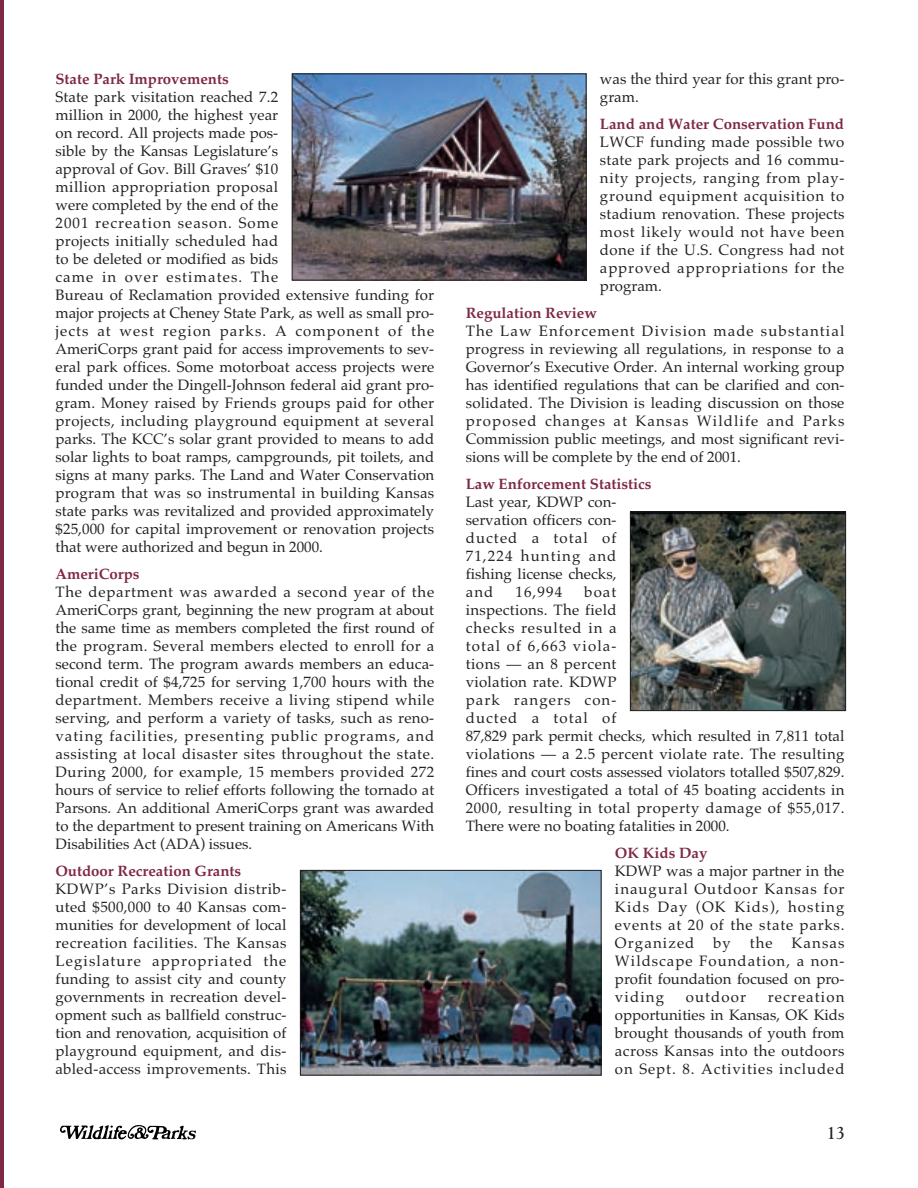
<style>
.page{position:relative;width:918px;height:1188px;background:#fff}
.page>*{position:absolute;margin:0;border:0;box-sizing:border-box;transform-origin:0 0}
.t1{font:18px "Goudy Light DTC";color:#231f20}
.t2{font:15px/18px "Palatino";letter-spacing:.01em;color:#231f20;text-align:justify}
.t3{font:700 15px "Palatino";color:#7e2846}
.t4{font:15px "Palatino";letter-spacing:.075em;color:#231f20}
</style>
<div class="page">
<hr style="left:0;top:0;width:4px;height:1188px;background:#7e2846">
<svg style="left:60px;top:1125px;width:136px;height:15px"></svg>
<img style="left:294px;top:76px;width:290px;height:202px">
<div style="left:292px;top:74px;width:294px;height:206px;border:1px solid #231f20"></div>
<img style="left:632px;top:514px;width:212px;height:195px">
<div style="left:630px;top:512px;width:216px;height:199px;border:1px solid #231f20"></div>
<img style="left:302px;top:872px;width:298px;height:202px">
<div style="left:300px;top:870px;width:302px;height:206px;border:1px solid #231f20"></div>
<p class="t3" style="left:55px;top:74px;width:175px">State Park Improvements</p>
<p class="t2" style="left:55px;top:90px;width:380px;text-align:left">State park visitation reached 7.2<br>million in 2000, the highest year<br>on record. All projects made pos-<br>sible by the Kansas Legislature’s<br>approval of Gov. Bill Graves’ $10<br>million appropriation proposal<br>were completed by the end of the<br>2001 recreation season. Some<br>projects initially scheduled had<br>to be deleted or modified as bids<br>came in over estimates. The<br>Bureau of Reclamation provided extensive funding for major projects at Cheney State Park, as well as small pro&shy;jects at west region parks. A component of the AmeriCorps grant paid for access improvements to sev&shy;eral park offices. Some motorboat access projects were funded under the Dingell-Johnson federal aid grant pro&shy;gram. Money raised by Friends groups paid for other projects, including playground equipment at several parks. The KCC’s solar grant provided to means to add solar lights to boat ramps, campgrounds, pit toilets, and signs at many parks. The Land and Water Conservation program that was so instrumental in building Kansas state parks was revitalized and provided approximately $25,000 for capital improvement or renovation projects that were authorized and begun in 2000.</p>
<p class="t3" style="left:55px;top:569px;width:86px">AmeriCorps</p>
<p class="t2" style="left:55px;top:585px;width:380px">The department was awarded a second year of the AmeriCorps grant, beginning the new program at about the same time as members completed the first round of the program. Several members elected to enroll for a second term. The program awards members an educa&shy;tional credit of $4,725 for serving 1,700 hours with the department. Members receive a living stipend while serving, and perform a variety of tasks, such as reno&shy;vating facilities, presenting public programs, and assisting at local disaster sites throughout the state.<br>During 2000, for example, 15 members provided 272 hours of service to relief efforts following the tornado at Parsons. An additional AmeriCorps grant was awarded to the department to present training on Americans With Disabilities Act (ADA) issues.</p>
<p class="t3" style="left:55px;top:866px;width:187px">Outdoor Recreation Grants</p>
<p class="t2" style="left:55px;top:882px;width:233px">KDWP’s Parks Division distrib&shy;uted $500,000 to 40 Kansas com&shy;munities for development of local recreation facilities. The Kansas Legislature appropriated the funding to assist city and county governments in recreation devel&shy;opment such as ballfield construc&shy;tion and renovation, acquisition of playground equipment, and dis&shy;abled-access improvements. This</p>
<p class="t2" style="left:600px;top:72px;width:246px">was the third year for this grant pro&shy;gram.</p>
<p class="t3" style="left:600px;top:119px;width:246px">Land and Water Conservation Fund</p>
<p class="t2" style="left:600px;top:135px;width:246px">LWCF funding made possible two state park projects and 16 commu&shy;nity projects, ranging from play&shy;ground equipment acquisition to stadium renovation. These projects most likely would not have been done if the U.S. Congress had not approved appropriations for the program.</p>
<p class="t3" style="left:466px;top:308px;width:133px">Regulation Review</p>
<p class="t2" style="left:466px;top:324px;width:380px">The Law Enforcement Division made substantial progress in reviewing all regulations, in response to a Governor’s Executive Order. An internal working group has identified regulations that can be clarified and con&shy;solidated. The Division is leading discussion on those proposed changes at Kansas Wildlife and Parks Commission public meetings, and most significant revi&shy;sions will be complete by the end of 2001.</p>
<p class="t3" style="left:466px;top:479px;width:187px">Law Enforcement Statistics</p>
<p class="t2" style="left:466px;top:495px;width:152px">Last year, KDWP con&shy;servation officers con&shy;ducted a total of 71,224 hunting and fishing license checks, and</p>
<p class="t2" style="left:466px;top:585px;width:380px;text-align:left;text-indent:119px">boat<br>inspections. The field<br>checks resulted in a<br>total of 6,663 viola-<br>tions — an 8 percent<br>violation rate. KDWP<br>park rangers con-<br>ducted a total of<br>87,829 park permit checks, which resulted in 7,811 total violations — a 2.5 percent violate rate. The resulting fines and court costs assessed violators totalled $507,829.<br>Officers investigated a total of 45 boating accidents in 2000, resulting in total property damage of $55,017.<br>There were no boating fatalities in 2000.</p>
<p class="t3" style="left:615px;top:848px;width:94px">OK Kids Day</p>
<p class="t2" style="left:615px;top:864px;width:231px">KDWP was a major partner in the inaugural Outdoor Kansas for Kids Day (OK Kids), hosting events at 20 of the state parks.<br>Organized</p>
<p class="t2" style="left:515px;top:585px;width:48px">16,994</p>
<p class="t2" style="left:713px;top:936px;width:61px">by the</p>
<p class="t2" style="left:615px;top:936px;width:231px;text-indent:177px">Kansas Wildscape Foundation, a non&shy;profit foundation focused on pro&shy;viding</p>
<p class="t4" style="left:686px;top:991px;width:62px">outdoor</p>
<p class="t2" style="left:615px;top:990px;width:231px;text-indent:153px">recreation opportunities in Kansas, OK Kids brought thousands of youth from across Kansas into the outdoors on Sept. 8. Activities included</p>
<p class="t1" style="left:827px;top:1126px;width:19px">13</p>
</div>
